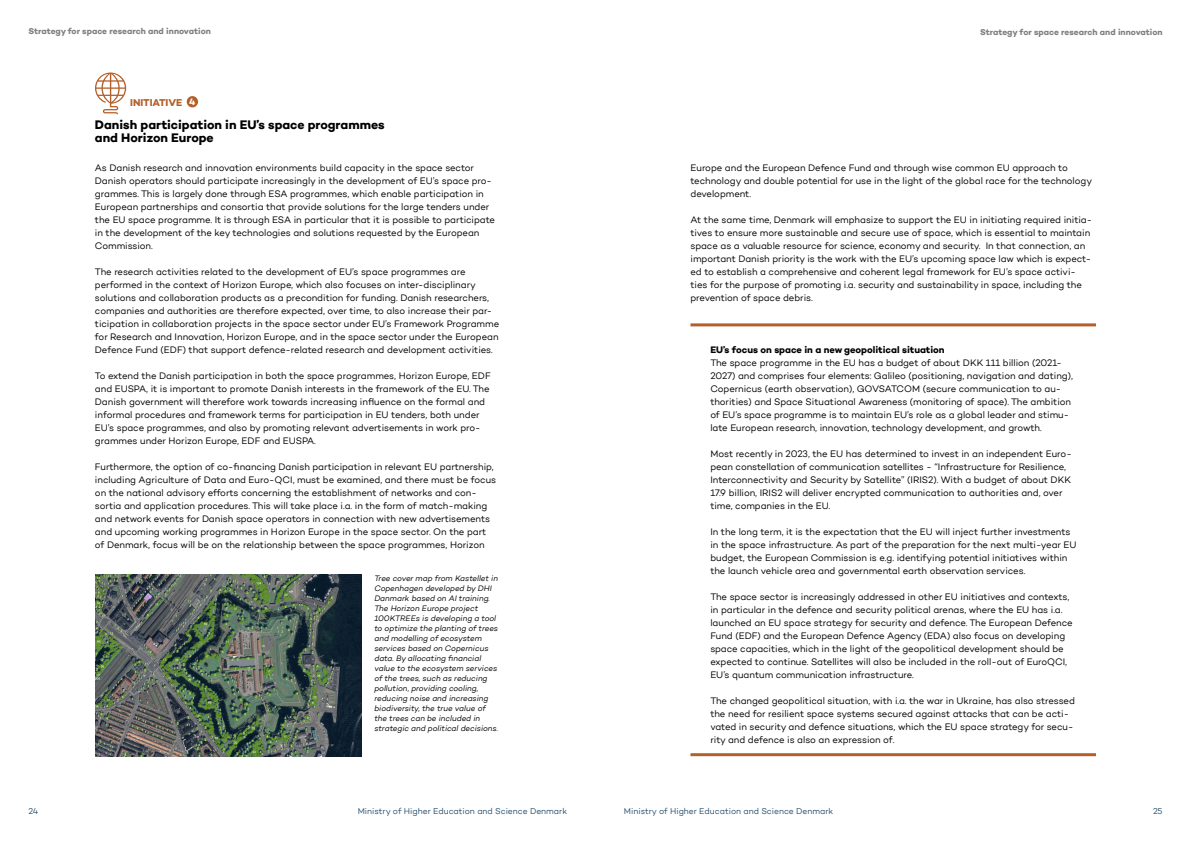
<style>
.page{position:relative;width:1191px;height:842px;background:#fff}
.page>*{position:absolute;margin:0;border:0;box-sizing:border-box;transform-origin:0 0}
.Overskrift2_copy{font:700 12.5px/13px "Campton";color:#000}
.Faktaboks_lilla_-_Overskrift{font:700 10px "Campton";letter-spacing:-.005em;color:#b45f28}
.Brød{font:9.5px/13px "Campton";letter-spacing:-.005em;color:#000}
.Overskrift_4{font:700 9.5px "Campton";color:#000}
.Overskrift_4-2{font:700 9.5px "Campton";color:#fff}
.t1{font:8.5px "Campton";color:#28506e}
.t2{font:700 8.5px "Campton";color:#808080}
.t3{font:8.5px "Campton";color:#27506e}
.Billedtekst{font:italic 8px/10px "Campton";letter-spacing:-.005em;color:#010202}
</style>
<div class="page">
<div style="left:187px;top:96px;width:11px;height:11px;background:#b45f28;border-radius:50%"></div>
<svg style="left:95px;top:73px;width:31px;height:41px"></svg>
<hr style="left:690px;top:323px;width:406px;height:3px;background:#b45f28">
<hr style="left:690px;top:753px;width:406px;height:3px;background:#b45f28">
<img style="left:95px;top:574px;width:266px;height:183px">
<p class="t2" style="left:28px;top:25px;width:184px">Strategy for space research and innovation</p>
<p class="t2" style="left:980px;top:27px;width:184px">Strategy for space research and innovation</p>
<p class="Faktaboks_lilla_-_Overskrift" style="left:130px;top:96px;width:54px">INITIATIVE</p>
<p class="Overskrift_4-2" style="left:189px;top:95px;width:8px">4</p>
<p class="Overskrift2_copy" style="left:95px;top:118px;width:291px">Danish participation in EU’s space programmes and Horizon Europe</p>
<p class="Brød" style="left:95px;top:161px;width:402px">As Danish research and innovation environments build capacity in the space sector Danish operators should participate increasingly in the development of EU’s space pro&shy;grammes. This is largely done through ESA programmes, which enable participation in European partnerships and consortia that provide solutions for the large tenders under the EU space programme. It is through ESA in particular that it is possible to participate in the development of the key technologies and solutions requested by the European Commission.</p>
<p class="Brød" style="left:95px;top:265px;width:406px">The research activities related to the development of EU’s space programmes are performed in the context of Horizon Europe, which also focuses on inter-disciplinary solutions and collaboration products as a precondition for funding. Danish researchers, companies and authorities are therefore expected, over time, to also increase their par&shy;ticipation in collaboration projects in the space sector under EU’s Framework Programme for Research and Innovation, Horizon Europe, and in the space sector under the European Defence Fund (EDF) that support defence-related research and development activities.</p>
<p class="Brød" style="left:95px;top:369px;width:397px">To extend the Danish participation in both the space programmes, Horizon Europe, EDF and EUSPA, it is important to promote Danish interests in the framework of the EU. The Danish government will therefore work towards increasing influence on the formal and informal procedures and framework terms for participation in EU tenders, both under EU’s space programmes, and also by promoting relevant advertisements in work pro&shy;grammes under Horizon Europe, EDF and EUSPA.</p>
<p class="Brød" style="left:95px;top:460px;width:403px">Furthermore, the option of co-financing Danish participation in relevant EU partnership, including Agriculture of Data and Euro-QCI, must be examined, and there must be focus on the national advisory efforts concerning the establishment of networks and con&shy;sortia and application procedures. This will take place i.a. in the form of match-making and network events for Danish space operators in connection with new advertisements and upcoming working programmes in Horizon Europe in the space sector. On the part of Denmark, focus will be on the relationship between the space programmes, Horizon</p>
<p class="Billedtekst" style="left:374px;top:573px;width:125px">Tree cover map from Kastellet in<br>Copenhagen developed by DHI<br>Danmark based on AI training.<br>The Horizon Europe project<br>100KTREEs is developing a tool to optimize the planting of trees and modelling of ecosystem services based on Copernicus data. By allocating financial value to the ecosystem services of the trees, such as reducing pollution, providing cooling, reducing noise and increasing biodiversity, the true value of the trees can be included in strategic and political decisions.</p>
<p class="Brød" style="left:690px;top:161px;width:403px">Europe and the European Defence Fund and through wise common EU approach to technology and double potential for use in the light of the global race for the technology development.</p>
<p class="Brød" style="left:690px;top:213px;width:403px">At the same time, Denmark will emphasize to support the EU in initiating required initia&shy;tives to ensure more sustainable and secure use of space, which is essential to maintain space as a valuable resource for science, economy and security. In that connection, an important Danish priority is the work with the EU’s upcoming space law which is expect&shy;ed to establish a comprehensive and coherent legal framework for EU’s space activi&shy;ties for the purpose of promoting i.a. security and sustainability in space, including the prevention of space debris.</p>
<p class="Overskrift_4" style="left:710px;top:344px;width:236px">EU’s focus on space in a new geopolitical situation</p>
<p class="Brød" style="left:710px;top:356px;width:364px">The space programme in the EU has a budget of about DKK 111 billion (2021- 2027) and comprises four elements: Galileo (positioning, navigation and dating), Copernicus (earth observation), GOVSATCOM (secure communication to au&shy;thorities) and Space Situational Awareness (monitoring of space). The ambition of EU’s space programme is to maintain EU’s role as a global leader and stimu&shy;late European research, innovation, technology development, and growth.</p>
<p class="Brød" style="left:710px;top:447px;width:363px">Most recently in 2023, the EU has determined to invest in an independent Euro&shy;pean constellation of communication satellites - “Infrastructure for Resilience, Interconnectivity and Security by Satellite” (IRIS2). With a budget of about DKK 17.9 billion, IRIS2 will deliver encrypted communication to authorities and, over time, companies in the EU.</p>
<p class="Brød" style="left:710px;top:525px;width:368px">In the long term, it is the expectation that the EU will inject further investments in the space infrastructure. As part of the preparation for the next multi-year EU budget, the European Commission is e.g. identifying potential initiatives within the launch vehicle area and governmental earth observation services.</p>
<p class="Brød" style="left:710px;top:590px;width:364px">The space sector is increasingly addressed in other EU initiatives and contexts, in particular in the defence and security political arenas, where the EU has i.a. launched an EU space strategy for security and defence. The European Defence Fund (EDF) and the European Defence Agency (EDA) also focus on developing space capacities, which in the light of the geopolitical development should be expected to continue. Satellites will also be included in the roll-out of EuroQCI, EU’s quantum communication infrastructure.</p>
<p class="Brød" style="left:710px;top:694px;width:366px">The changed geopolitical situation, with i.a. the war in Ukraine, has also stressed the need for resilient space systems secured against attacks that can be acti&shy;vated in security and defence situations, which the EU space strategy for secu&shy;rity and defence is also an expression of.</p>
<p class="t3" style="left:28px;top:805px;width:11px">24</p>
<p class="t1" style="left:358px;top:805px;width:211px">Ministry of Higher Education and Science Denmark</p>
<p class="t1" style="left:624px;top:805px;width:211px">Ministry of Higher Education and Science Denmark</p>
<p class="t3" style="left:1153px;top:805px;width:11px">25</p>
</div>
